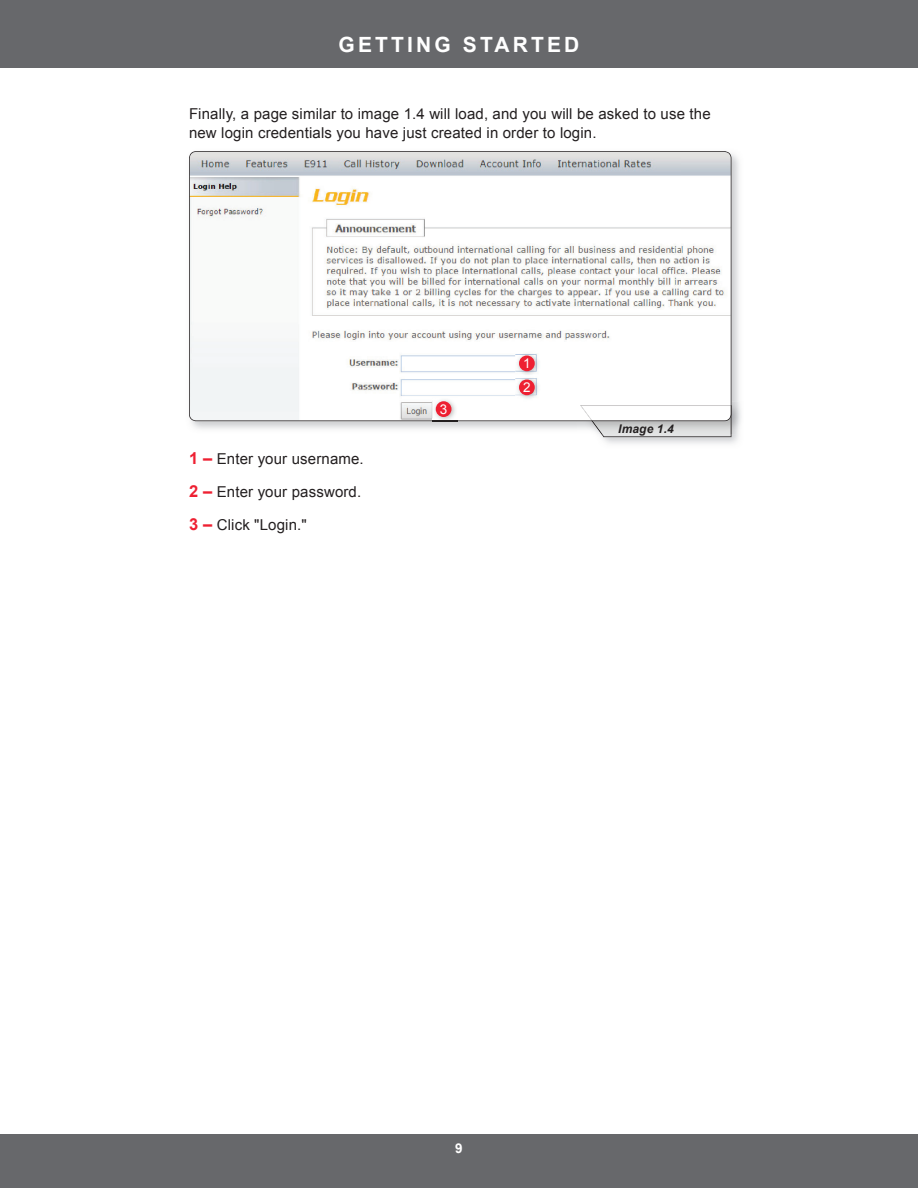
<style>
.page{position:relative;width:918px;height:1188px;background:#fff}
.page>*{position:absolute;margin:0;border:0;box-sizing:border-box;transform-origin:0 0}
.t1{font:700 21px "Arial";letter-spacing:.15em;color:#fff}
.t2{font:15px/19.5px "Arial";letter-spacing:.01em;color:#231f20}
.t3{font:13.5px/24px "Arial";color:#fff}
.t4{font:700 13.5px "Arial";color:#fff}
.t5{font:italic 700 12px "Arial";letter-spacing:.01em;color:#231f20}
.s1{font-weight:700;font-size:16.5px;color:#ee2032}
</style>
<div class="page">
<div style="left:0;top:0;width:918px;height:68px;background:#67686b"></div>
<div style="left:0;top:1134px;width:918px;height:54px;background:#67686b"></div>
<img style="left:191px;top:154px;width:552px;height:280px">
<svg style="left:580px;top:405px;width:152px;height:33px;background:#cccdcd"></svg>
<svg style="left:189px;top:151px;width:542px;height:270px"></svg>
<img style="left:515px;top:351px;width:26px;height:24px">
<div style="left:519px;top:356px;width:16px;height:15px;background:#ee2032;border-radius:50%"></div>
<img style="left:515px;top:377px;width:26px;height:24px">
<img style="left:515px;top:375px;width:26px;height:2px">
<div style="left:519px;top:380px;width:16px;height:15px;background:#ee2032;border-radius:50%"></div>
<img style="left:432px;top:397px;width:25px;height:26px">
<svg style="left:432px;top:420px;width:25px;height:2px"></svg>
<div style="left:436px;top:401px;width:16px;height:16px;background:#ee2032;border-radius:50%"></div>
<h1 class="t1" style="left:339px;top:33px;width:242px">GETTING STARTED</h1>
<p class="t2" style="left:189px;top:104px;width:523px">Finally, a page similar to image 1.4 will load, and you will be asked to use the new login credentials you have just created in order to login.</p>
<p class="t2" style="left:189px;top:449px;width:176px"><span class="s1">1 –</span> Enter your username.</p>
<p class="t2" style="left:189px;top:482px;width:174px"><span class="s1">2 –</span> Enter your password.</p>
<p class="t2" style="left:189px;top:515px;width:119px"><span class="s1">3 –</span> Click "Login."</p>
<p class="t3" style="left:440px;top:397px;width:9px">3</p>
<p class="t3" style="left:523px;top:352px;width:9px">1<br>2</p>
<p class="t5" style="left:618px;top:422px;width:57px">Image 1.4</p>
<p class="t4" style="left:455px;top:1141px;width:9px">9</p>
</div>
